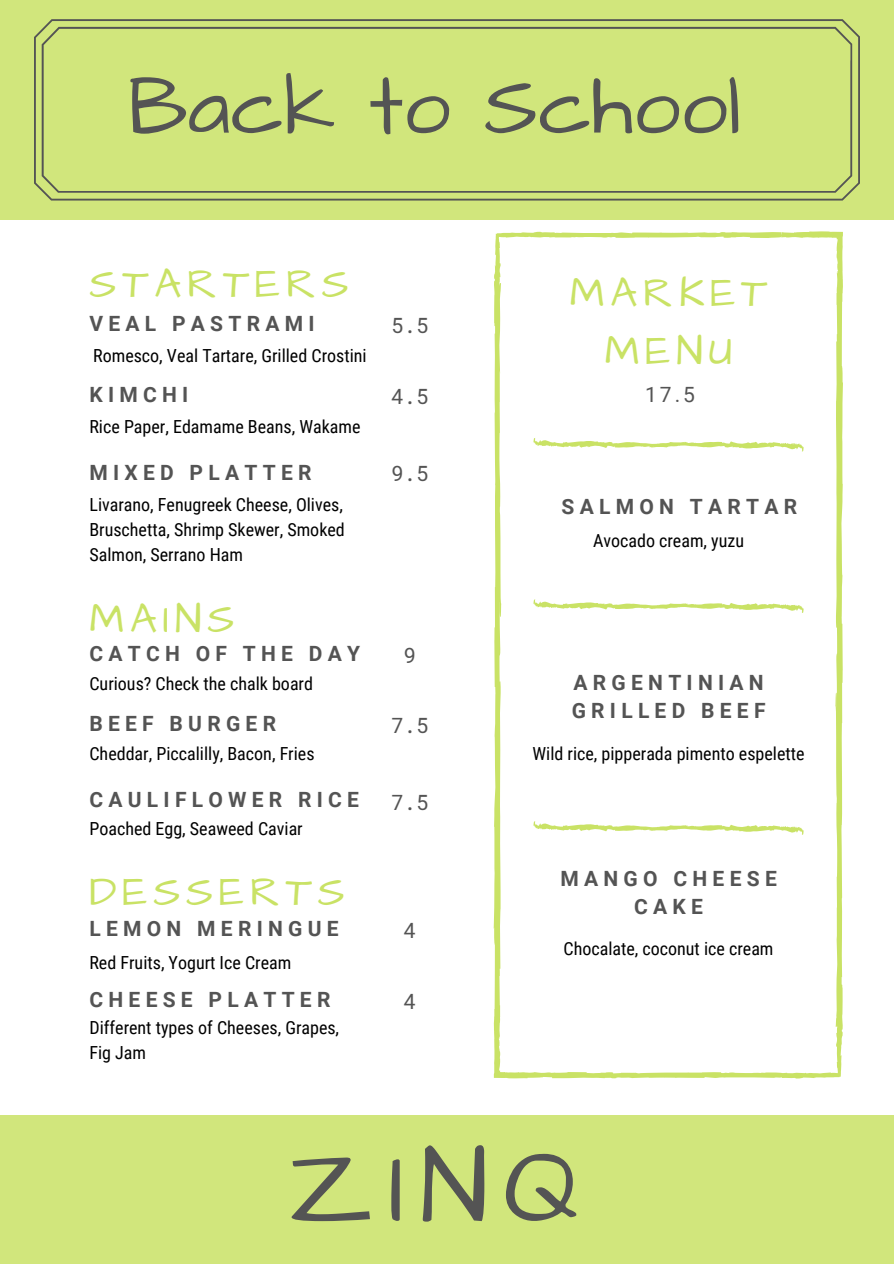
<style>
.page{position:relative;width:894px;height:1264px;background:#fff}
.page>*{position:absolute;margin:0;border:0;box-sizing:border-box;transform-origin:0 0}
.t1{font:108.15px "Architects Daughter";color:#545454}
.t2{font:84px "Architects Daughter";color:#545454}
.t3{font:42px/58.1px "Architects Daughter";letter-spacing:.14em;color:#c9e265;text-align:center}
.t4{font:700 21px/28.5px "Roboto";letter-spacing:.25em;color:#545454}
.t5{font:21px "Roboto Mono";color:#545454}
.t6{font:21px "Roboto";color:#545454}
.t7{font:18px/24.8px "Roboto Condensed";color:#000;text-align:justify}
</style>
<div class="page">
<div style="left:0;top:0;width:893px;height:220px;background:#d1e67c"></div>
<div style="left:0;top:1115px;width:893px;height:148px;background:#d1e67c"></div>
<svg style="left:493px;top:231px;width:349px;height:847px"></svg>
<svg style="left:34px;top:19px;width:825px;height:181px"></svg>
<svg style="left:533px;top:599px;width:270px;height:14px"></svg>
<svg style="left:533px;top:821px;width:270px;height:14px"></svg>
<svg style="left:533px;top:438px;width:270px;height:13px"></svg>
<h2 class="t2" style="left:128px;top:50px;width:614px">Back to School</h2>
<h3 class="t3" style="left:89px;top:256px;width:261px">STARTERS</h3>
<p class="t4" style="left:89px;top:309px;width:227px">VEAL PASTRAMI</p>
<p class="t7" style="left:93px;top:343px;width:275px">Romesco, Veal Tartare, Grilled Crostini</p>
<p class="t4" style="left:89px;top:381px;width:100px">KIMCHI</p>
<p class="t7" style="left:89px;top:414px;width:272px">Rice Paper, Edamame Beans, Wakame</p>
<p class="t4" style="left:89px;top:458px;width:223px">MIXED PLATTER</p>
<p class="t7" style="left:89px;top:492px;width:257px">Livarano, Fenugreek Cheese, Olives, Bruschetta, Shrimp Skewer, Smoked Salmon, Serrano Ham</p>
<h3 class="t3" style="left:89px;top:591px;width:146px">MAINS</h3>
<p class="t4" style="left:89px;top:639px;width:272px">CATCH OF THE DAY</p>
<p class="t7" style="left:89px;top:671px;width:225px">Curious? Check the chalk board</p>
<p class="t4" style="left:89px;top:709px;width:188px">BEEF BURGER</p>
<p class="t7" style="left:89px;top:741px;width:226px">Cheddar, Piccalilly, Bacon, Fries</p>
<p class="t4" style="left:89px;top:785px;width:271px">CAULIFLOWER RICE</p>
<p class="t7" style="left:89px;top:816px;width:215px">Poached Egg, Seaweed Caviar</p>
<h3 class="t3" style="left:89px;top:863px;width:257px">DESSERTS</h3>
<p class="t4" style="left:89px;top:914px;width:251px">LEMON MERINGUE</p>
<p class="t7" style="left:89px;top:950px;width:203px">Red Fruits, Yogurt Ice Cream</p>
<p class="t4" style="left:89px;top:985px;width:242px">CHEESE PLATTER</p>
<p class="t7" style="left:89px;top:1015px;width:251px">Different types of Cheeses, Grapes,<br>Fig Jam</p>
<p class="t5" style="left:391px;top:311px;width:39px">5.5</p>
<p class="t5" style="left:391px;top:382px;width:39px">4.5</p>
<p class="t5" style="left:391px;top:459px;width:39px">9.5</p>
<p class="t5" style="left:403px;top:640px;width:14px">9</p>
<p class="t5" style="left:391px;top:711px;width:39px">7.5</p>
<p class="t5" style="left:391px;top:788px;width:39px">7.5</p>
<p class="t5" style="left:403px;top:915px;width:14px">4</p>
<p class="t5" style="left:403px;top:986px;width:14px">4</p>
<h3 class="t3" style="left:569px;top:265px;width:199px">MARKET<br>MENU</h3>
<p class="t6" style="left:645px;top:382px;width:51px">17.5</p>
<p class="t4" style="left:561px;top:492px;width:237px">SALMON TARTAR</p>
<p class="t7" style="left:593px;top:528px;width:152px">Avocado cream, yuzu</p>
<p class="t4" style="left:571px;top:668px;width:195px">ARGENTINIAN<br>GRILLED BEEF</p>
<p class="t7" style="left:532px;top:741px;width:273px">Wild rice, pipperada pimento espelette</p>
<p class="t4" style="left:560px;top:864px;width:218px;text-align:center">MANGO CHEESE<br>CAKE</p>
<p class="t7" style="left:563px;top:936px;width:211px">Chocalate, coconut ice cream</p>
<h1 class="t1" style="left:288px;top:1114px;width:293px">ZINQ</h1>
</div>
